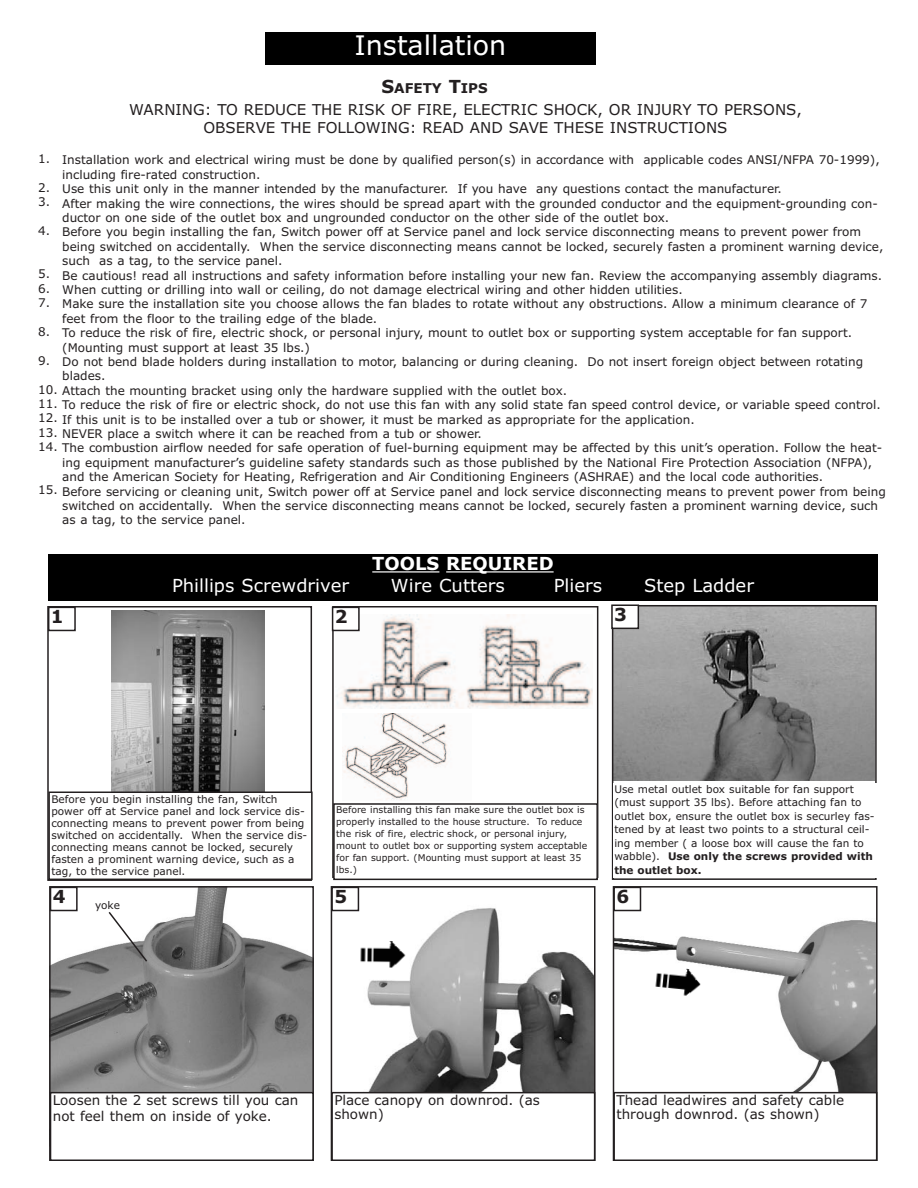
<style>
.page{position:relative;width:918px;height:1188px;background:#fff}
.page>*{position:absolute;margin:0;border:0;box-sizing:border-box;transform-origin:0 0}
.t1{font:27px "Verdana";color:#fff}
.t2{font:18px "Verdana";color:#fff}
.t3{font:700 18px "Verdana";color:#fff}
.t4{font:700 18px "Verdana";color:#231f20}
.t5{font:15px/18px "Verdana";color:#231f20;text-align:center}
.t6{font:13.5px/13.5px "Verdana";color:#231f20}
.t7{font:700 13.5px "Verdana";color:#231f20}
.t8{font:12px/14.4px "Verdana";color:#231f20}
.t9{font:10.5px/12px "Verdana";color:#231f20}
.t10{font:9.3px/12px "Verdana";color:#231f20}
.s1{font-size:18px}
.s2{font-weight:700}
</style>
<div class="page">
<div style="left:332px;top:606px;width:266px;height:272px;border:2px solid #231f20"></div>
<img style="left:335px;top:614px;width:258px;height:95px">
<img style="left:343px;top:714px;width:105px;height:86px">
<div style="left:47px;top:606px;width:265px;height:275px;border:2px solid #231f20"></div>
<img style="left:615px;top:608px;width:259px;height:173px">
<div style="left:612px;top:605px;width:265px;height:275px;border:2px solid #231f20"></div>
<img style="left:341px;top:889px;width:252px;height:203px">
<div style="left:331px;top:886px;width:265px;height:275px;border:2px solid #231f20"></div>
<div style="left:48px;top:555px;width:830px;height:46px;background:#000"></div>
<hr style="left:372px;top:571px;width:67px;height:2px;background:#fff">
<hr style="left:446px;top:571px;width:108px;height:2px;background:#fff">
<img style="left:111px;top:611px;width:154px;height:181px">
<div style="left:49px;top:792px;width:263px;height:87px;background:#fff"></div>
<div style="left:48px;top:792px;width:265px;height:88px;border:2px solid #231f20"></div>
<div style="left:334px;top:804px;width:263px;height:75px;background:#fff"></div>
<div style="left:333px;top:803px;width:265px;height:77px;border:2px solid #231f20"></div>
<div style="left:613px;top:783px;width:267px;height:94px;background:#fff"></div>
<div style="left:331px;top:1092px;width:264px;height:69px;border:2px solid #231f20"></div>
<div style="left:612px;top:605px;width:26px;height:23px;background:#fff"></div>
<div style="left:611px;top:604px;width:28px;height:25px;border:2px solid #231f20"></div>
<div style="left:333px;top:607px;width:26px;height:23px;background:#fff"></div>
<div style="left:332px;top:607px;width:28px;height:24px;border:2px solid #231f20"></div>
<div style="left:48px;top:607px;width:28px;height:24px;border:2px solid #231f20"></div>
<div style="left:332px;top:887px;width:26px;height:23px;background:#fff"></div>
<div style="left:331px;top:887px;width:28px;height:24px;border:2px solid #231f20"></div>
<div style="left:265px;top:33px;width:331px;height:32px;background:#000"></div>
<img style="left:52px;top:889px;width:259px;height:203px">
<div style="left:49px;top:886px;width:265px;height:275px;border:2px solid #231f20"></div>
<div style="left:50px;top:1092px;width:264px;height:69px;border:2px solid #231f20"></div>
<div style="left:51px;top:887px;width:26px;height:23px;background:#fff"></div>
<div style="left:50px;top:887px;width:28px;height:24px;border:2px solid #231f20"></div>
<div style="left:94px;top:899px;width:32px;height:15px;background:#fff"></div>
<svg style="left:107px;top:910px;width:42px;height:53px"></svg>
<img style="left:352px;top:937px;width:57px;height:36px">
<img style="left:616px;top:889px;width:259px;height:203px">
<div style="left:613px;top:886px;width:265px;height:275px;border:2px solid #231f20"></div>
<div style="left:613px;top:1092px;width:264px;height:69px;border:2px solid #231f20"></div>
<div style="left:614px;top:887px;width:26px;height:23px;background:#fff"></div>
<div style="left:613px;top:887px;width:28px;height:24px;border:2px solid #231f20"></div>
<img style="left:646px;top:962px;width:60px;height:44px">
<h1 class="t1" style="left:354px;top:30px;width:153px">Installation</h1>
<p class="t7" style="left:381px;top:81px;width:108px"><span class="s1">S</span>AFETY <span class="s1">T</span>IPS</p>
<p class="t5" style="left:129px;top:101px;width:674px">WARNING: TO REDUCE THE RISK OF FIRE, ELECTRIC SHOCK, OR INJURY TO PERSONS,<br>OBSERVE THE FOLLOWING: READ AND SAVE THESE INSTRUCTIONS</p>
<p class="t8" style="left:38px;top:152px;width:13px">1.</p>
<p class="t8" style="left:38px;top:181px;width:13px">2.<br>3.</p>
<p class="t8" style="left:38px;top:224px;width:13px">4.</p>
<p class="t8" style="left:38px;top:267px;width:13px;text-align:justify">5.<br>6.<br>7.</p>
<p class="t8" style="left:38px;top:325px;width:13px">8.</p>
<p class="t8" style="left:38px;top:353px;width:13px">9.</p>
<p class="t8" style="left:62px;top:153px;width:823px">Installation work and electrical wiring must be done by qualified person(s) in accordance with applicable codes ANSI/NFPA 70-1999), including fire-rated construction.<br>Use this unit only in the manner intended by the manufacturer. If you have any questions contact the manufacturer.<br>After making the wire connections, the wires should be spread apart with the grounded conductor and the equipment-grounding con&shy;ductor on one side of the outlet box and ungrounded conductor on the other side of the outlet box.<br>Before you begin installing the fan, Switch power off at Service panel and lock service disconnecting means to prevent power from being switched on accidentally. When the service disconnecting means cannot be locked, securely fasten a prominent warning device, such as a tag, to the service panel.<br>Be cautious! read all instructions and safety information before installing your new fan. Review the accompanying assembly diagrams.<br>When cutting or drilling into wall or ceiling, do not damage electrical wiring and other hidden utilities.<br>Make sure the installation site you choose allows the fan blades to rotate without any obstructions. Allow a minimum clearance of 7 feet from the floor to the trailing edge of the blade.<br>To reduce the risk of fire, electric shock, or personal injury, mount to outlet box or supporting system acceptable for fan support. (Mounting must support at least 35 lbs.)<br>Do not bend blade holders during installation to motor, balancing or during cleaning. Do not insert foreign object between rotating blades.</p>
<p class="t8" style="left:38px;top:383px;width:530px">10. Attach the mounting bracket using only the hardware supplied with the outlet box.</p>
<p class="t8" style="left:38px;top:398px;width:844px">11. To reduce the risk of fire or electric shock, do not use this fan with any solid state fan speed control device, or variable speed control.</p>
<p class="t8" style="left:38px;top:412px;width:658px">12. If this unit is to be installed over a tub or shower, it must be marked as appropriate for the application.</p>
<p class="t8" style="left:38px;top:427px;width:445px">13. NEVER place a switch where it can be reached from a tub or shower.</p>
<p class="t8" style="left:62px;top:441px;width:821px;text-indent:-24px">14. The combustion airflow needed for safe operation of fuel-burning equipment may be affected by this unit’s operation. Follow the heat&shy;ing equipment manufacturer’s guideline safety standards such as those published by the National Fire Protection Association (NFPA), and the American Society for Heating, Refrigeration and Air Conditioning Engineers (ASHRAE) and the local code authorities.</p>
<p class="t8" style="left:62px;top:484px;width:825px;text-indent:-24px">15. Before servicing or cleaning unit, Switch power off at Service panel and lock service disconnecting means to prevent power from being switched on accidentally. When the service disconnecting means cannot be locked, securely fasten a prominent warning device, such as a tag, to the service panel.</p>
<h2 class="t3" style="left:372px;top:553px;width:183px">TOOLS REQUIRED</h2>
<h2 class="t2" style="left:172px;top:575px;width:179px">Phillips Screwdriver</h2>
<h2 class="t2" style="left:391px;top:575px;width:116px">Wire Cutters</h2>
<h2 class="t2" style="left:554px;top:575px;width:50px">Pliers</h2>
<h2 class="t2" style="left:644px;top:575px;width:111px">Step Ladder</h2>
<h2 class="t4" style="left:51px;top:607px;width:14px">1</h2>
<h2 class="t4" style="left:335px;top:607px;width:14px">2</h2>
<h2 class="t4" style="left:614px;top:605px;width:14px">3</h2>
<p class="t9" style="left:51px;top:793px;width:257px">Before you begin installing the fan, Switch power off at Service panel and lock service dis&shy;connecting means to prevent power from being switched on accidentally. When the service dis&shy;connecting means cannot be locked, securely fasten a prominent warning device, such as a tag, to the service panel.</p>
<p class="t10" style="left:336px;top:804px;width:253px">Before installing this fan make sure the outlet box is properly installed to the house structure. To reduce the risk of fire, electric shock, or personal injury, mount to outlet box or supporting system acceptable for fan support. (Mounting must support at least 35 lbs.)</p>
<h2 class="t4" style="left:53px;top:887px;width:14px">4</h2>
<p class="t9" style="left:95px;top:899px;width:26px">yoke</p>
<h2 class="t4" style="left:334px;top:887px;width:14px">5</h2>
<p class="t9" style="left:614px;top:782px;width:262px;line-height:13.5px">Use metal outlet box suitable for fan support (must support 35 lbs). Before attaching fan to outlet box, ensure the outlet box is securley fas&shy;tened by at least two points to a structural ceil&shy;ing member ( a loose box will cause the fan to wabble). <span class="s2">Use only the screws provided with the outlet box.</span></p>
<h2 class="t4" style="left:616px;top:887px;width:14px">6</h2>
<p class="t6" style="left:53px;top:1092px;width:247px;line-height:16.2px">Loosen the 2 set screws till you can not feel them on inside of yoke.</p>
<p class="t6" style="left:334px;top:1094px;width:207px">Place canopy on downrod. (as shown)</p>
<p class="t6" style="left:616px;top:1094px;width:229px">Thead leadwires and safety cable through downrod. (as shown)</p>
</div>
